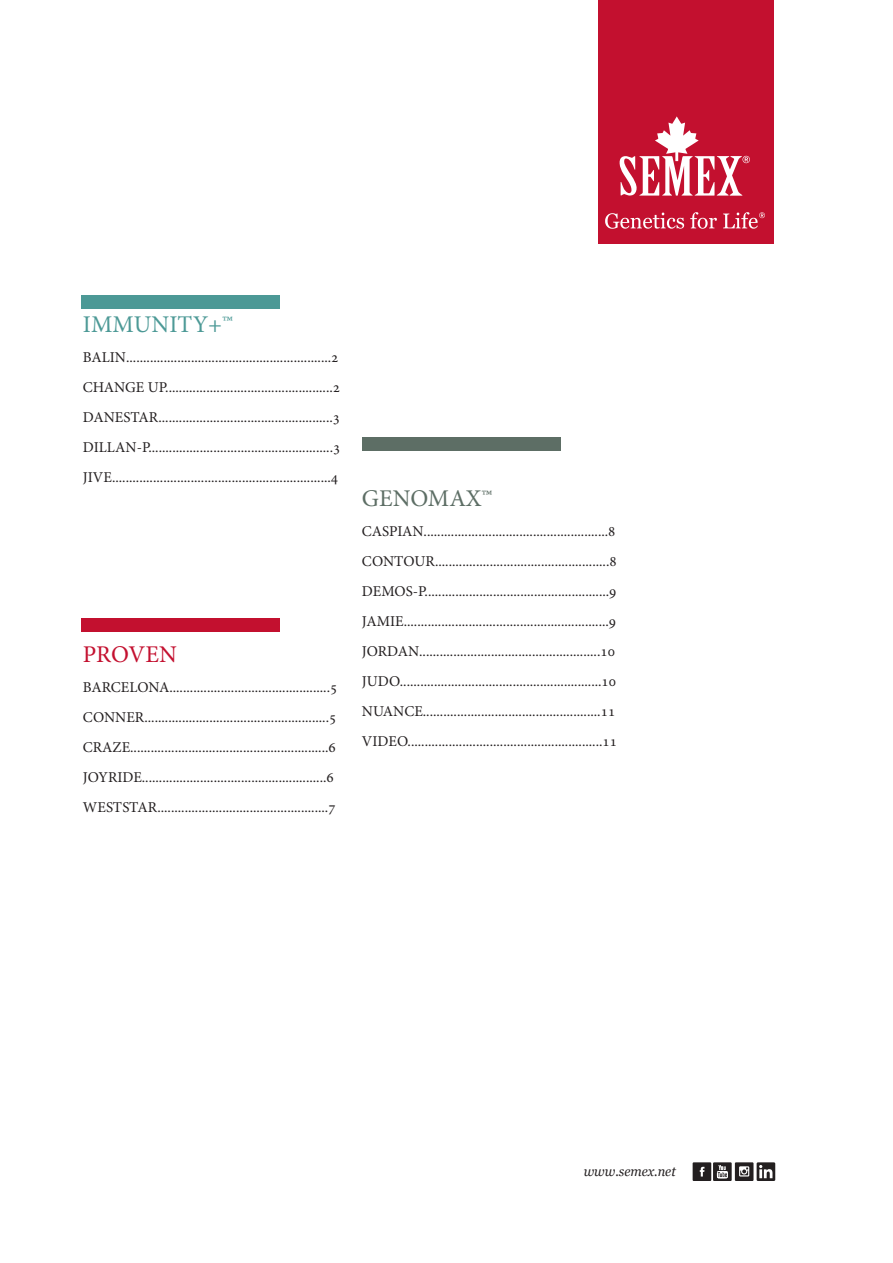
<style>
.page{position:relative;width:893px;height:1263px;background:#fff}
.page>*{position:absolute;margin:0;border:0;box-sizing:border-box;transform-origin:0 0}
.t1{font:24px "Minion Pro";color:#4c9996}
.t2{font:24px "Minion Pro";color:#5d6e65}
.t3{font:24px "Minion Pro";letter-spacing:-.005em;color:#c3102f}
.t4{font:15px/30px "Minion Pro";color:#231f20}
.t5{font:italic 13.5px "Georgia";color:#231f20;scale:.95 1}
</style>
<div class="page">
<div style="left:693px;top:1162px;width:18px;height:19px;background:#231f20"></div>
<svg style="left:700px;top:1167px;width:4px;height:9px"></svg>
<div style="left:713px;top:1162px;width:19px;height:19px;background:#231f20"></div>
<svg style="left:717px;top:1165px;width:11px;height:13px"></svg>
<div style="left:735px;top:1162px;width:18px;height:19px;background:#231f20"></div>
<svg style="left:739px;top:1166px;width:10px;height:10px"></svg>
<svg style="left:757px;top:1162px;width:18px;height:19px"></svg>
<div style="left:81px;top:295px;width:198px;height:13px;background:#4c9996"></div>
<div style="left:362px;top:438px;width:198px;height:13px;background:#5d6e65"></div>
<div style="left:598px;top:0;width:176px;height:244px;background:#c3102f"></div>
<svg style="left:619px;top:116px;width:131px;height:80px"></svg>
<svg style="left:605px;top:213px;width:79px;height:16px"></svg>
<svg style="left:690px;top:212px;width:27px;height:17px"></svg>
<svg style="left:723px;top:212px;width:42px;height:17px"></svg>
<div style="left:81px;top:618px;width:198px;height:13px;background:#c3102f"></div>
<p class="t1" style="left:83px;top:309px;width:152px">IMMUNITY+™</p>
<p class="t4" style="left:83px;top:343px;width:259px">BALIN............................................................2<br>CHANGE UP.................................................2</p>
<p class="t4" style="left:83px;top:403px;width:259px">DANESTAR...................................................3</p>
<p class="t4" style="left:83px;top:433px;width:259px">DILLAN-P......................................................3</p>
<p class="t4" style="left:83px;top:463px;width:257px">JIVE................................................................4</p>
<p class="t3" style="left:83px;top:639px;width:95px">PROVEN</p>
<p class="t4" style="left:83px;top:673px;width:256px">BARCELONA...............................................5</p>
<p class="t4" style="left:83px;top:703px;width:255px">CONNER......................................................5</p>
<p class="t4" style="left:83px;top:733px;width:254px">CRAZE..........................................................6</p>
<p class="t4" style="left:83px;top:763px;width:252px">JOYRIDE......................................................6</p>
<p class="t4" style="left:83px;top:793px;width:254px">WESTSTAR..................................................7</p>
<p class="t2" style="left:362px;top:482px;width:132px">GENOMAX™</p>
<p class="t4" style="left:362px;top:516px;width:255px">CASPIAN......................................................8</p>
<p class="t4" style="left:362px;top:546px;width:256px">CONTOUR...................................................8</p>
<p class="t4" style="left:362px;top:576px;width:256px">DEMOS-P......................................................9</p>
<p class="t4" style="left:362px;top:606px;width:256px">JAMIE............................................................9</p>
<p class="t4" style="left:362px;top:636px;width:255px">JORDAN.....................................................10</p>
<p class="t4" style="left:362px;top:666px;width:257px">JUDO...........................................................10<br>NUANCE....................................................11<br>VIDEO.........................................................11</p>
<p class="t5" style="left:584px;top:1163px;width:98px">www.semex.net</p>
</div>
